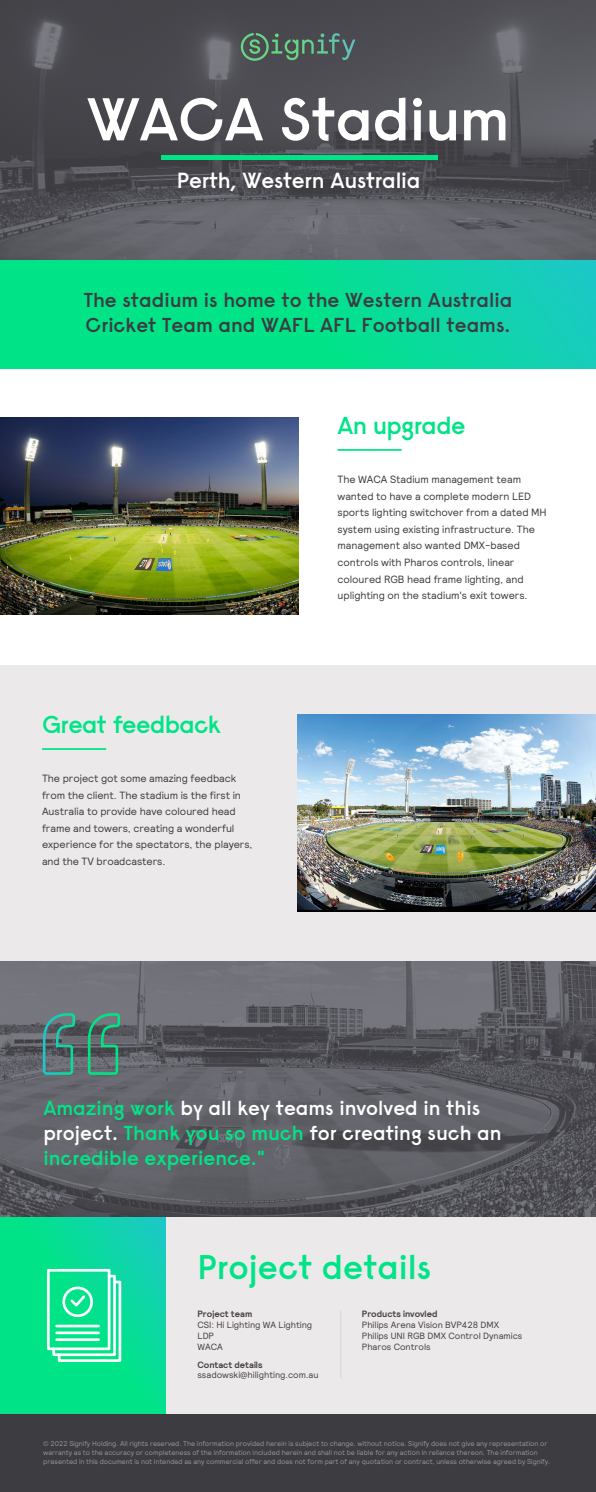
<style>
.page{position:relative;width:596px;height:1492px;background:#fff}
.page>*{position:absolute;margin:0;border:0;box-sizing:border-box;transform-origin:0 0}
.t1{font:600 60.2px "Signify Raisonne";letter-spacing:-.01em;color:#fff}
.t2{font:600 34.21px "Signify Raisonne";color:#00e487}
.t3{font:600 24.5px "Signify Raisonne";letter-spacing:-.025em;color:#00e487}
.t4{font:600 21.88px "Signify Raisonne";letter-spacing:-.01em;color:#fff}
.t5{font:600 20.12px/25.4px "Signify Raisonne";color:#fff}
.t6{font:600 20.12px/25.4px "Signify Raisonne";color:#3c3c41}
.t7{font:10.5px/16.6px "Signify Relative";letter-spacing:-.005em;color:#3c3c41}
.t8{font:9.1px/10.8px "Signify Relative";color:#464043}
.t9{font:700 9.1px "Signify Relative";color:#464043}
.t10{font:7px/8.8px "Signify Relative";letter-spacing:-.005em;color:#969696}
.s1{color:#00e487}
</style>
<div class="page">
<img style="left:0;top:0;width:595px;height:261px">
<div style="left:0;top:665px;width:595px;height:296px;background:#ece9ea"></div>
<div style="left:152px;top:1216px;width:443px;height:198px;background:#ece9ea"></div>
<svg style="left:0;top:1216px;width:165px;height:198px;background:#06dd93"></svg>
<div style="left:47px;top:1268px;width:63px;height:82px;border:3px solid #fff"></div>
<svg style="left:51px;top:1273px;width:71px;height:90px"></svg>
<hr style="left:57px;top:1324px;width:41px;height:3px;background:#fff">
<hr style="left:57px;top:1331px;width:41px;height:3px;background:#fff">
<hr style="left:57px;top:1338px;width:41px;height:3px;background:#fff">
<hr style="left:340px;top:1310px;width:1px;height:68px;background:#969696">
<hr style="left:42px;top:748px;width:64px;height:2px;background:#00e487">
<svg style="left:0;top:261px;width:595px;height:108px;background:#06dd95"></svg>
<img style="left:173px;top:165px;width:259px;height:40px">
<div style="left:161px;top:155px;width:276px;height:5px;background:#00e487"></div>
<svg style="left:241px;top:33px;width:112px;height:28px;background:#506b5f"></svg>
<div style="left:0;top:1414px;width:595px;height:77px;background:#3c3c41"></div>
<hr style="left:337px;top:449px;width:64px;height:2px;background:#00e487">
<img style="left:0;top:417px;width:298px;height:197px">
<img style="left:297px;top:714px;width:298px;height:197px">
<img style="left:0;top:961px;width:595px;height:255px">
<svg style="left:42px;top:1011px;width:79px;height:65px;background:#517973"></svg>
<h1 class="t1" style="left:87px;top:81px;width:424px">WACA Stadium</h1>
<h3 class="t4" style="left:177px;top:166px;width:245px">Perth, Western Australia</h3>
<h3 class="t6" style="left:84px;top:287px;width:430px">The stadium is home to the Western Australia<br>Cricket Team and WAFL AFL Football teams.</h3>
<h3 class="t3" style="left:337px;top:410px;width:129px">An upgrade</h3>
<h3 class="t3" style="left:42px;top:709px;width:180px">Great feedback</h3>
<p class="t7" style="left:42px;top:769px;width:212px">The project got some amazing feedback from the client. The stadium is the first in Australia to provide have coloured head frame and towers, creating a wonderful experience for the spectators, the players, and the TV broadcasters.</p>
<p class="t7" style="left:337px;top:470px;width:210px">The WACA Stadium management team wanted to have a complete modern LED sports lighting switchover from a dated MH system using existing infrastructure. The management also wanted DMX-based controls with Pharos controls, linear coloured RGB head frame lighting, and uplighting on the stadium's exit towers.</p>
<h3 class="t5" style="left:43px;top:1094px;width:459px"><span class="s1">Amazing work</span> by all key teams involved in this project. <span class="s1">Thank you so much</span> for creating such an <span class="s1">incredible experience."</span></h3>
<h2 class="t2" style="left:197px;top:1245px;width:235px">Project details</h2>
<p class="t9" style="left:197px;top:1307px;width:56px">Project team</p>
<p class="t8" style="left:197px;top:1318px;width:116px">CSI: Hi Lighting WA Lighting<br>LDP<br>WACA</p>
<p class="t9" style="left:197px;top:1358px;width:67px">Contact details</p>
<p class="t8" style="left:197px;top:1369px;width:123px">ssadowski@hilighting.com.au</p>
<p class="t9" style="left:361px;top:1307px;width:77px">Products invovled</p>
<p class="t8" style="left:361px;top:1318px;width:162px">Philips Arena Vision BVP428 DMX<br>Philips UNI RGB DMX Control Dynamics<br>Pharos Controls</p>
<p class="t10" style="left:43px;top:1439px;width:508px">© 2022 Signify Holding. All rights reserved. The information provided herein is subject to change, without notice. Signify does not give any representation or warranty as to the accuracy or completeness of the information included herein and shall not be liable for any action in reliance thereon. The information presented in this document is not intended as any commercial offer and does not form part of any quotation or contract, unless otherwise agreed by Signify.</p>
</div>
